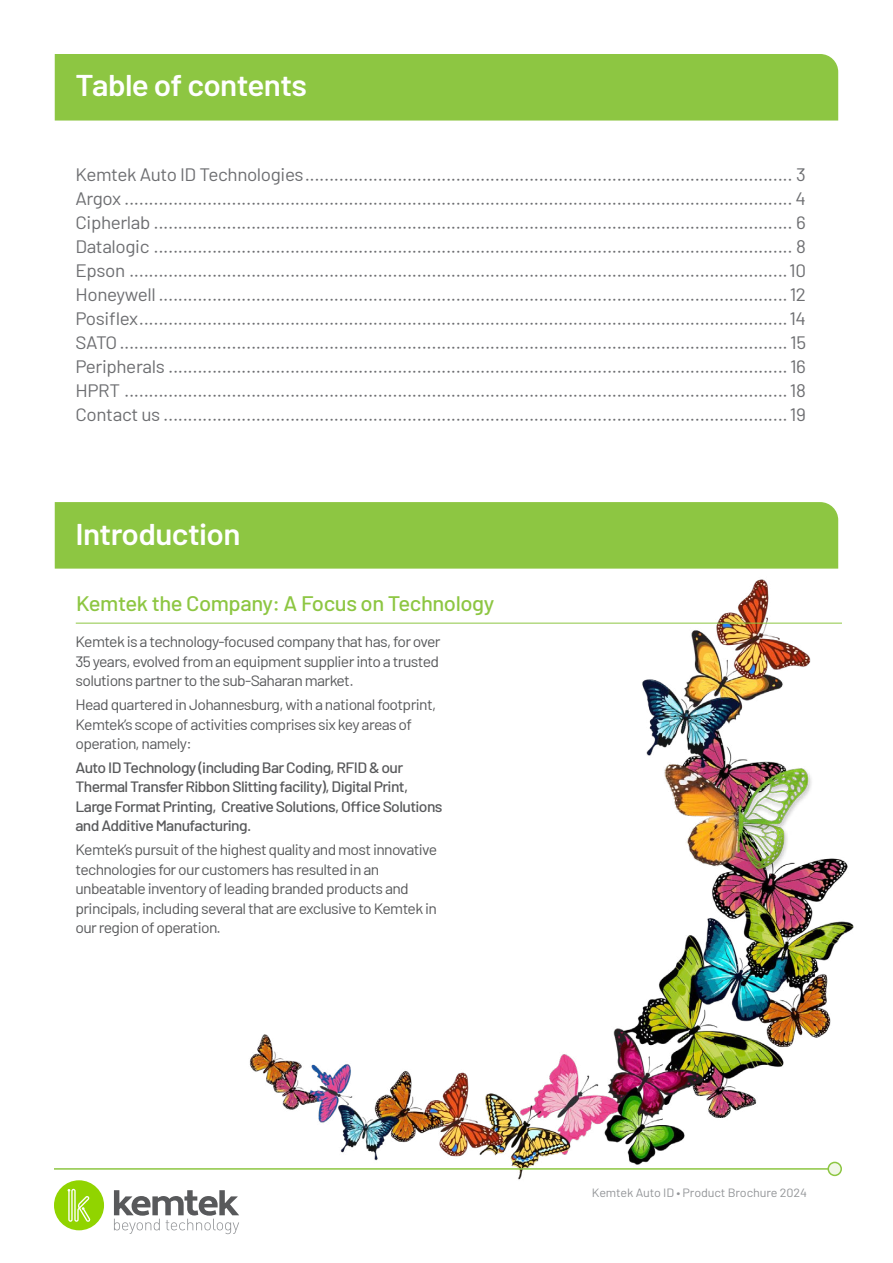
<style>
.page{position:relative;width:893px;height:1263px;background:#fff}
.page>*{position:absolute;margin:0;border:0;box-sizing:border-box;transform-origin:0 0}
.t1{font:600 30px "Barlow";letter-spacing:-.02em;color:#fff;scale:1.05 1}
.t2{font:500 21px "Barlow";letter-spacing:-.02em;color:#8dc642;scale:1.05 1}
.t3{font:18px/24px "Barlow";letter-spacing:-.02em;color:#6d6e71;text-align:justify;scale:1.05 1}
.t4{font:15px/19.5px "Barlow";letter-spacing:-.04em;color:#58595b;scale:1.05 1}
.t5{font:500 15px/19.5px "Barlow";letter-spacing:-.04em;color:#58595b;scale:1.05 1}
.t6{font:12px "Barlow";letter-spacing:-.01em;color:#939598;scale:1.05 1}
</style>
<div class="page">
<img style="left:106px;top:518px;width:748px;height:717px">
<svg style="left:114px;top:1190px;width:125px;height:44px"></svg>
<div style="left:54px;top:1180px;width:50px;height:50px;background:#91d400;border-radius:50%"></div>
<svg style="left:68px;top:1189px;width:23px;height:33px"></svg>
<hr style="left:54px;top:1168px;width:785px;height:2px;background:#8dc642">
<div style="left:828px;top:1162px;width:13px;height:13px;background:#f1f7e8;border-radius:50%"></div>
<div style="left:827px;top:1162px;width:15px;height:14px;border:2px solid #8dc642;border-radius:50%"></div>
<div style="left:55px;top:54px;width:783px;height:67px;background:#8dc642"></div>
<div style="left:55px;top:502px;width:783px;height:67px;background:#8dc642"></div>
<hr style="left:76px;top:623px;width:766px;height:1px;background:#8dc642">
<h1 class="t1" style="left:75px;top:63px;width:222px">Table of contents</h1>
<p class="t3" style="left:75px;top:161px;width:697px">Kemtek Auto ID Technologies.................................................................................................... 3<br>Argox ......................................................................................................................................... 4<br>Cipherlab ................................................................................................................................... 6<br>Datalogic ................................................................................................................................... 8<br>Epson .......................................................................................................................................10<br>Honeywell .................................................................................................................................12<br>Posiflex.....................................................................................................................................14<br>SATO.........................................................................................................................................15<br>Peripherals ...............................................................................................................................16<br>HPRT ........................................................................................................................................18<br>Contact us ................................................................................................................................19</p>
<h1 class="t1" style="left:75px;top:512px;width:159px">Introduction</h1>
<p class="t2" style="left:76px;top:588px;width:400px">Kemtek the Company: A Focus on Technology</p>
<p class="t4" style="left:75px;top:631px;width:349px;text-align:justify">Kemtek is a technology-focused company that has, for over 35 years, evolved from an equipment supplier into a trusted solutions partner to the sub-Saharan market.</p>
<p class="t4" style="left:75px;top:694px;width:345px">Head quartered in Johannesburg, with a national footprint,<br>Kemtek’s scope of activities comprises six key areas of operation, namely:</p>
<p class="t5" style="left:75px;top:756px;width:351px">Auto ID Technology (including Bar Coding, RFID &amp; our Thermal Transfer Ribbon Slitting facility), Digital Print, Large Format Printing, Creative Solutions, Office Solutions and Additive Manufacturing.</p>
<p class="t4" style="left:75px;top:839px;width:346px">Kemtek’s pursuit of the highest quality and most innovative technologies for our customers has resulted in an unbeatable inventory of leading branded products and principals, including several that are exclusive to Kemtek in our region of operation.</p>
<p class="t6" style="left:592px;top:1184px;width:206px">Kemtek Auto ID • Product Brochure 2024</p>
</div>
